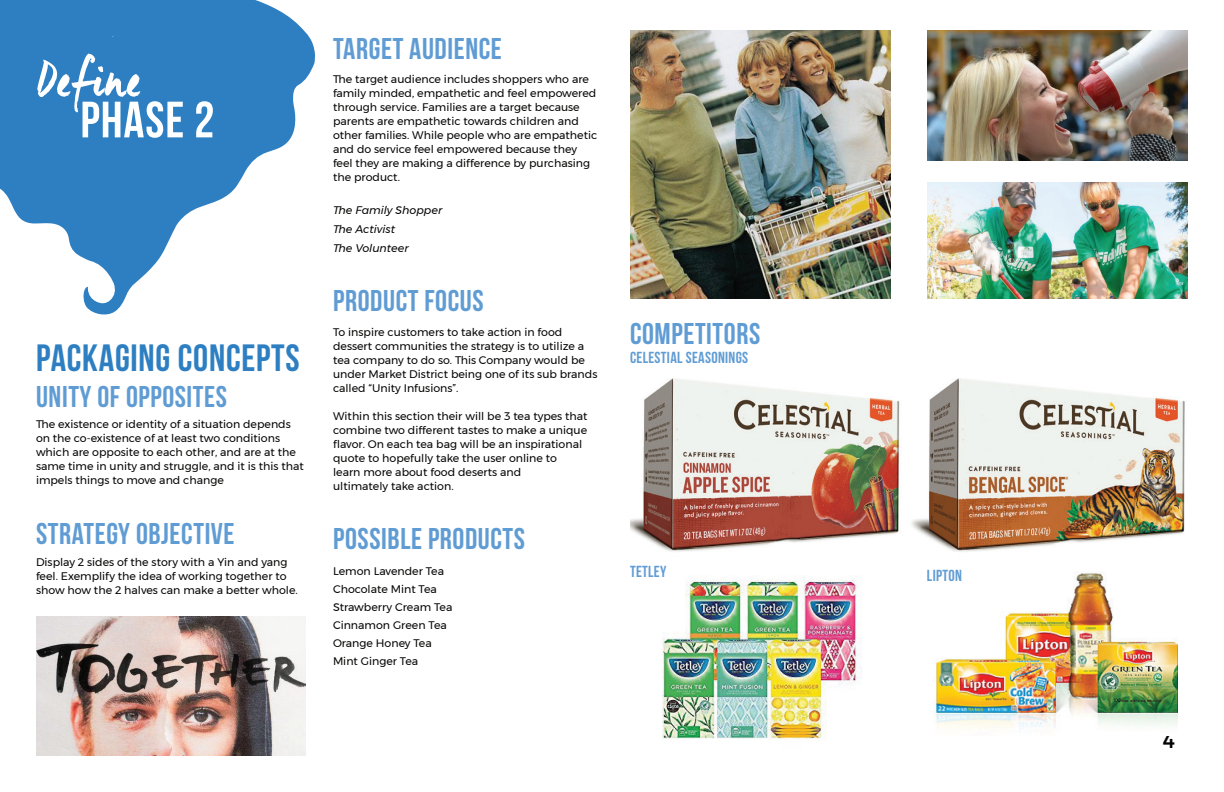
<style>
.page{position:relative;width:1224px;height:792px;background:#fff}
.page>*{position:absolute;margin:0;border:0;box-sizing:border-box;transform-origin:0 0}
.t1{font:51px "Bebas Neue";letter-spacing:.02em;color:#fff}
.t2{font:38px "Bebas Neue";letter-spacing:.02em;color:#2d7fc2}
.t3{font:30px "Bebas Neue";letter-spacing:.02em;color:#609cd4}
.t4{font:500 20px "Montserrat";color:#040503}
.t5{font:16px "Bebas Neue";letter-spacing:.02em;color:#609cd4}
.t6{font:11px/14px "Montserrat";color:#040503}
.t7{font:italic 11px/19px "Montserrat";color:#040503}
</style>
<div class="page">
<svg style="left:0;top:0;width:315px;height:315px;fill:#2d7fc2"></svg>
<svg style="left:37px;top:54px;width:104px;height:59px"></svg>
<img style="left:36px;top:616px;width:269px;height:140px">
<img style="left:630px;top:30px;width:261px;height:269px">
<img style="left:927px;top:30px;width:261px;height:130px">
<img style="left:927px;top:182px;width:261px;height:117px">
<img style="left:630px;top:379px;width:555px;height:173px">
<img style="left:662px;top:577px;width:200px;height:162px">
<img style="left:936px;top:573px;width:241px;height:157px">
<h1 class="t1" style="left:80px;top:92px;width:135px">PHASE 2</h1>
<h2 class="t2" style="left:36px;top:337px;width:265px">PACKAGING CONCEPTS</h2>
<h3 class="t3" style="left:36px;top:380px;width:192px">UNITY OF OPPOSITES</h3>
<p class="t6" style="left:36px;top:417px;width:269px">The existence or identity of a situation depends on the co-existence of at least two conditions which are opposite to each other, and are at the same time in unity and struggle, and it is this that impels things to move and change</p>
<h3 class="t3" style="left:36px;top:518px;width:200px">STRATEGY OBJECTIVE</h3>
<p class="t6" style="left:36px;top:555px;width:263px">Display 2 sides of the story with a Yin and yang feel. Exemplify the idea of working together to show how the 2 halves can make a better whole.</p>
<h3 class="t3" style="left:333px;top:32px;width:170px">TARGET AUDIENCE</h3>
<p class="t6" style="left:333px;top:72px;width:266px">The target audience includes shoppers who are family minded, empathetic and feel empowered through service. Families are a target because parents are empathetic towards children and other families. While people who are empathetic and do service feel empowered because they feel they are making a difference by purchasing the product.</p>
<p class="t7" style="left:333px;top:201px;width:111px">The Family Shopper<br>The Activist<br>The Volunteer</p>
<h3 class="t3" style="left:333px;top:284px;width:152px">PRODUCT FOCUS</h3>
<p class="t6" style="left:333px;top:325px;width:266px">To inspire customers to take action in food dessert communities the strategy is to utilize a tea company to do so. This Company would be under Market District being one of its sub brands called “Unity Infusions”.</p>
<p class="t6" style="left:333px;top:409px;width:256px">Within this section their will be 3 tea types that combine two different tastes to make a unique flavor. On each tea bag will be an inspirational quote to hopefully take the user online to<br>learn more about food deserts and<br>ultimately take action.</p>
<h3 class="t3" style="left:333px;top:522px;width:193px">POSSIBLE PRODUCTS</h3>
<p class="t6" style="left:333px;top:562px;width:121px;line-height:18px">Lemon Lavender Tea<br>Chocolate Mint Tea<br>Strawberry Cream Tea<br>Cinnamon Green Tea<br>Orange Honey Tea<br>Mint Ginger Tea</p>
<h3 class="t3" style="left:630px;top:317px;width:132px">COMPETITORS</h3>
<h3 class="t5" style="left:630px;top:349px;width:120px">CELESTIAL SEASONINGS</h3>
<h3 class="t5" style="left:630px;top:562px;width:38px">TETLEY</h3>
<h3 class="t5" style="left:927px;top:566px;width:36px">LIPTON</h3>
<h3 class="t4" style="left:1163px;top:726px;width:13px">4</h3>
</div>
